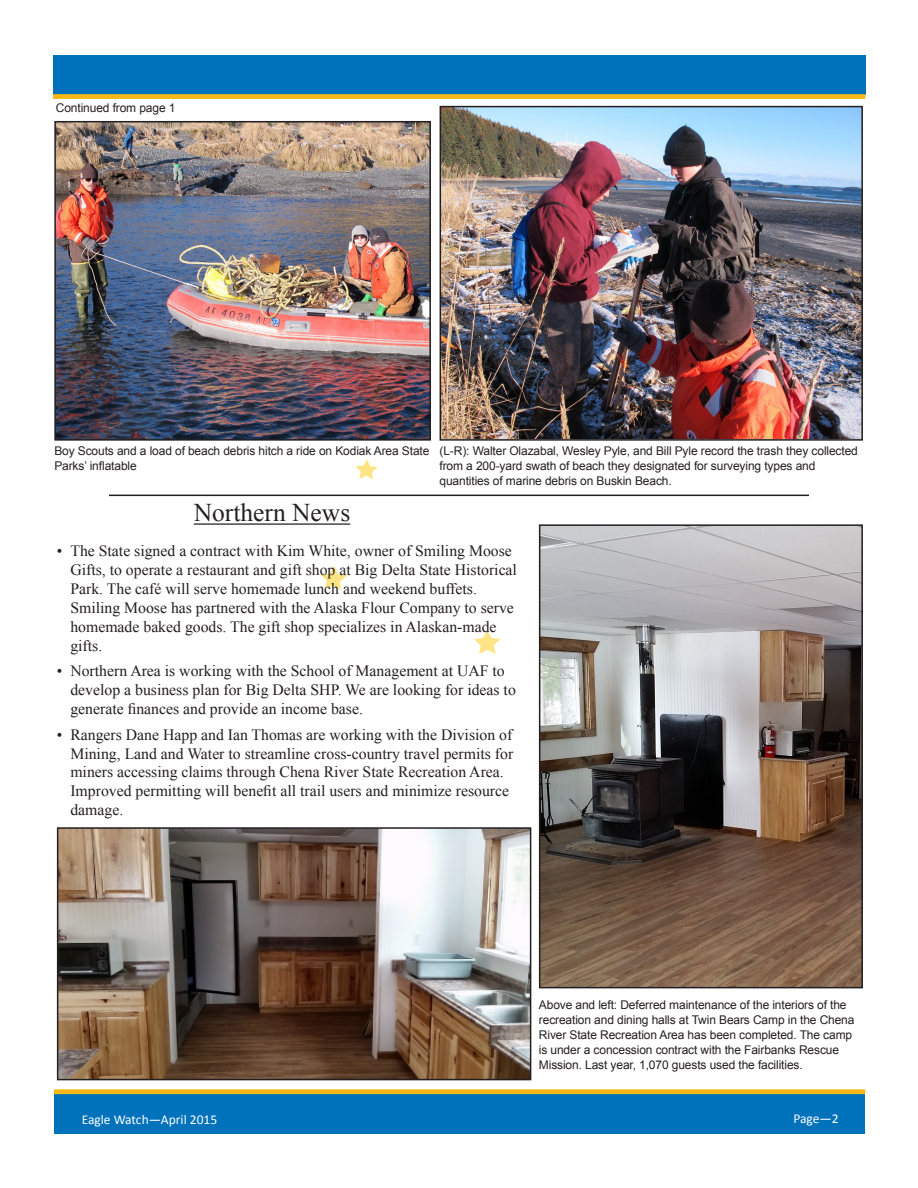
<style>
.page{position:relative;width:918px;height:1188px;background:#fff}
.page>*{position:absolute;margin:0;border:0;box-sizing:border-box;transform-origin:0 0}
.t1{font:25.5px "Times New Roman";color:#231f20}
.t2{font:15.75px/18.9px "Times New Roman";color:#231f20}
.t3{font:13.5px "Calibri";color:#fff}
.Captions_Eagle_Watch{font:12px/15px "Arial";letter-spacing:-.01em;color:#231f20}
</style>
<div class="page">
<div style="left:54px;top:1094px;width:811px;height:40px;background:#0072bc"></div>
<div style="left:54px;top:1089px;width:811px;height:5px;background:#fcb814"></div>
<div style="left:53px;top:55px;width:812px;height:39px;background:#0072bc"></div>
<div style="left:53px;top:94px;width:812px;height:5px;background:#fcb814"></div>
<svg style="left:474px;top:630px;width:26px;height:24px"></svg>
<svg style="left:320px;top:566px;width:27px;height:24px"></svg>
<svg style="left:356px;top:459px;width:22px;height:20px"></svg>
<img style="left:443px;top:109px;width:417px;height:329px">
<div style="left:440px;top:106px;width:423px;height:335px;border:2px solid #231f20"></div>
<hr style="left:109px;top:495px;width:700px;height:1px;background:#231f20">
<img style="left:57px;top:124px;width:371px;height:314px">
<div style="left:54px;top:121px;width:377px;height:320px;border:2px solid #231f20"></div>
<hr style="left:194px;top:523px;width:156px;height:2px;background:#231f20">
<img style="left:60px;top:830px;width:468px;height:247px">
<div style="left:57px;top:827px;width:474px;height:253px;border:2px solid #231f20"></div>
<img style="left:542px;top:527px;width:318px;height:458px">
<div style="left:539px;top:524px;width:324px;height:464px;border:2px solid #231f20"></div>
<p class="Captions_Eagle_Watch" style="left:56px;top:100px;width:121px">Continued from page 1</p>
<p class="Captions_Eagle_Watch" style="left:54px;top:444px;width:377px">Boy Scouts and a load of beach debris hitch a ride on Kodiak Area State<br>Parks’ inflatable</p>
<p class="t1" style="left:194px;top:496px;width:158px">Northern News</p>
<p class="Captions_Eagle_Watch" style="left:440px;top:444px;width:420px">(L-R): Walter Olazabal, Wesley Pyle, and Bill Pyle record the trash they collected from a 200-yard swath of beach they designated for surveying types and quantities of marine debris on Buskin Beach.</p>
<p class="t2" style="left:70px;top:541px;width:448px;text-indent:-14px">• The State signed a contract with Kim White, owner of Smiling Moose Gifts, to operate a restaurant and gift shop at Big Delta State Historical Park. The café will serve homemade lunch and weekend buffets.<br>Smiling Moose has partnered with the Alaska Flour Company to serve homemade baked goods. The gift shop specializes in Alaskan-made gifts.</p>
<p class="t2" style="left:70px;top:661px;width:447px;text-indent:-14px">• Northern Area is working with the School of Management at UAF to develop a business plan for Big Delta SHP. We are looking for ideas to generate finances and provide an income base.</p>
<p class="t2" style="left:70px;top:725px;width:444px;text-indent:-14px">• Rangers Dane Happ and Ian Thomas are working with the Division of Mining, Land and Water to streamline cross-country travel permits for miners accessing claims through Chena River State Recreation Area.<br>Improved permitting will benefit all trail users and minimize resource damage.</p>
<p class="Captions_Eagle_Watch" style="left:539px;top:997px;width:317px">Above and left: Deferred maintenance of the interiors of the recreation and dining halls at Twin Bears Camp in the Chena River State Recreation Area has been completed. The camp is under a concession contract with the Fairbanks Rescue Mission. Last year, 1,070 guests used the facilities.</p>
<p class="t3" style="left:82px;top:1111px;width:137px">Eagle Watch—April 2015</p>
<p class="t3" style="left:793px;top:1110px;width:47px">Page—2</p>
</div>
